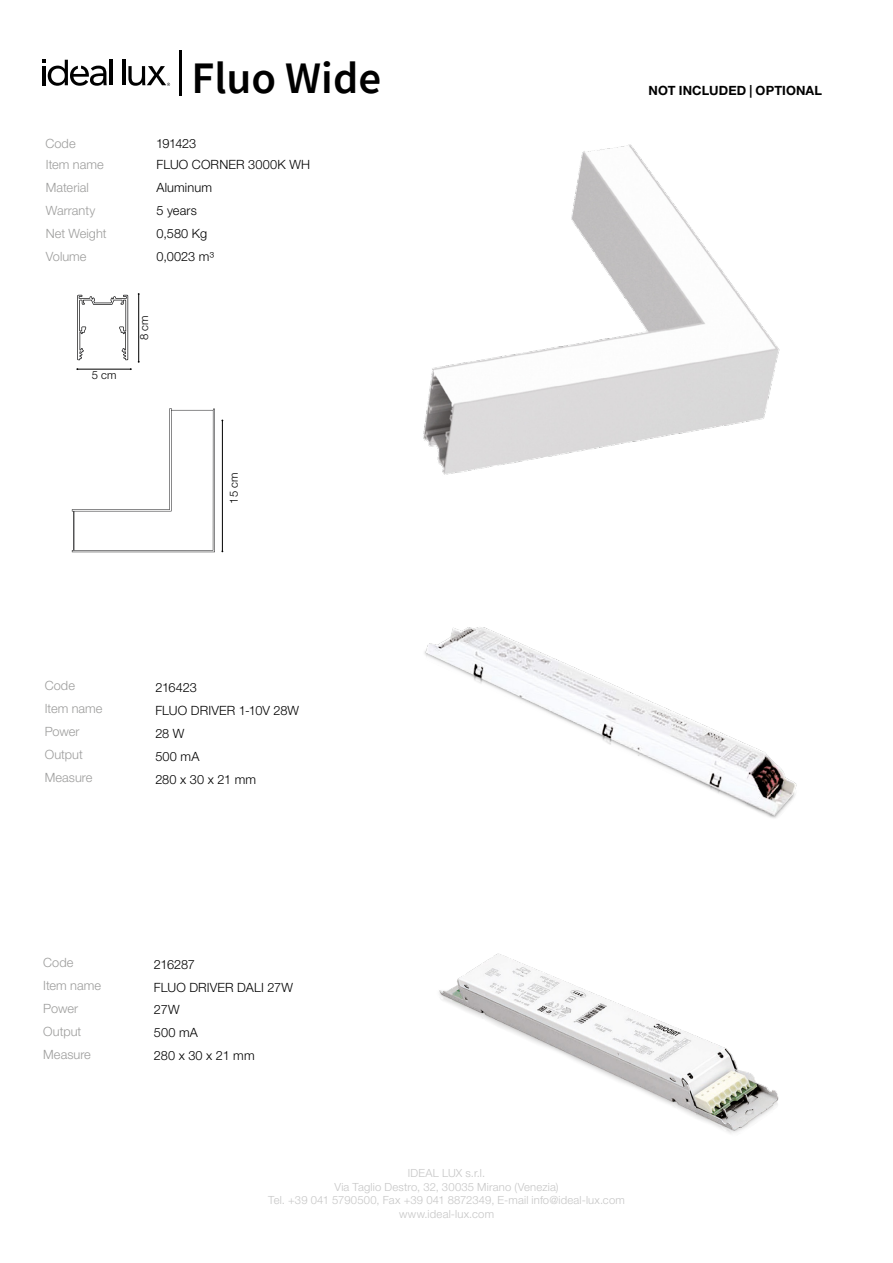
<style>
.page{position:relative;width:893px;height:1263px;background:#fff}
.page>*{position:absolute;margin:0;border:0;box-sizing:border-box;transform-origin:0 0}
.t1{font:600 45px "Source Sans Pro";color:#000}
.t2{font:300 12.75px/23px "Helvetica Neue LT Std";letter-spacing:.01em;color:#000}
.t3{font:300 12.75px/23px "Helvetica Neue LT Std";letter-spacing:.005em;color:#9d9d9c}
.t4{font:700 12.75px "Helvetica Neue LT Std";letter-spacing:.005em;color:#000}
.t5{font:300 11.25px/13.5px "Helvetica Neue LT Std";letter-spacing:.015em;color:#c6c6c6;text-align:center}
.t6{font:300 11.25px "Helvetica Neue LT Std";color:#000}
</style>
<div class="page">
<hr style="left:179px;top:50px;width:3px;height:45px;background:#000">
<hr style="left:110px;top:60px;width:3px;height:25px;background:#000">
<hr style="left:122px;top:60px;width:3px;height:25px;background:#000">
<svg style="left:43px;top:60px;width:64px;height:26px"></svg>
<svg style="left:128px;top:66px;width:42px;height:20px"></svg>
<img style="left:424px;top:627px;width:373px;height:191px">
<img style="left:439px;top:953px;width:340px;height:181px">
<img style="left:423px;top:144px;width:357px;height:331px">
<hr style="left:222px;top:420px;width:1px;height:131px;background:#000">
<hr style="left:77px;top:369px;width:54px;height:1px;background:#000">
<hr style="left:138px;top:294px;width:1px;height:68px;background:#000">
<svg style="left:77px;top:295px;width:51px;height:65px"></svg>
<svg style="left:72px;top:408px;width:143px;height:144px"></svg>
<hr style="left:74px;top:511px;width:1px;height:39px;background:#020203">
<h1 class="t1" style="left:191px;top:49px;width:191px">Fluo Wide</h1>
<p class="t3" style="left:45px;top:132px;width:32px">Code</p>
<p class="t2" style="left:156px;top:132px;width:42px">191423</p>
<p class="t3" style="left:46px;top:153px;width:62px">Item name<br>Material<br>Warranty<br>Net Weight<br>Volume</p>
<p class="t2" style="left:156px;top:153px;width:155px">FLUO CORNER 3000K WH<br>Aluminum<br>5 years<br>0,580 Kg<br>0,0023 m³</p>
<p class="t6" style="left:92px;top:368px;width:26px">5 cm</p>
<p class="t6" style="left:137px;top:340px;width:26px;rotate:-90deg">8 cm</p>
<p class="t6" style="left:227px;top:504px;width:32px;rotate:-90deg">15 cm</p>
<p class="t4" style="left:648px;top:83px;width:175px">NOT INCLUDED | OPTIONAL</p>
<p class="t3" style="left:45px;top:674px;width:32px">Code</p>
<p class="t2" style="left:155px;top:676px;width:43px">216423</p>
<p class="t3" style="left:45px;top:697px;width:59px">Item name</p>
<p class="t2" style="left:155px;top:699px;width:145px">FLUO DRIVER 1-10V 28W</p>
<p class="t3" style="left:45px;top:720px;width:36px">Power</p>
<p class="t2" style="left:155px;top:722px;width:31px">28 W</p>
<p class="t3" style="left:45px;top:743px;width:40px">Output</p>
<p class="t2" style="left:155px;top:745px;width:46px">500 mA</p>
<p class="t3" style="left:45px;top:766px;width:49px">Measure</p>
<p class="t2" style="left:155px;top:767px;width:102px">280 x 30 x 21 mm</p>
<p class="t3" style="left:43px;top:951px;width:32px">Code</p>
<p class="t2" style="left:154px;top:952px;width:43px">216287</p>
<p class="t3" style="left:43px;top:973px;width:59px">Item name</p>
<p class="t2" style="left:154px;top:975px;width:141px">FLUO DRIVER DALI 27W</p>
<p class="t3" style="left:43px;top:996px;width:36px">Power</p>
<p class="t2" style="left:154px;top:998px;width:27px">27W</p>
<p class="t3" style="left:43px;top:1019px;width:40px">Output</p>
<p class="t2" style="left:154px;top:1021px;width:46px">500 mA</p>
<p class="t3" style="left:43px;top:1042px;width:49px">Measure</p>
<p class="t2" style="left:154px;top:1044px;width:102px">280 x 30 x 21 mm</p>
<p class="t5" style="left:268px;top:1166px;width:358px">IDEAL LUX s.r.l.<br>Via Taglio Destro, 32, 30035 Mirano (Venezia)<br>Tel. +39 041 5790500, Fax +39 041 8872349, E-mail info@ideal-lux.com www.ideal-lux.com</p>
</div>
